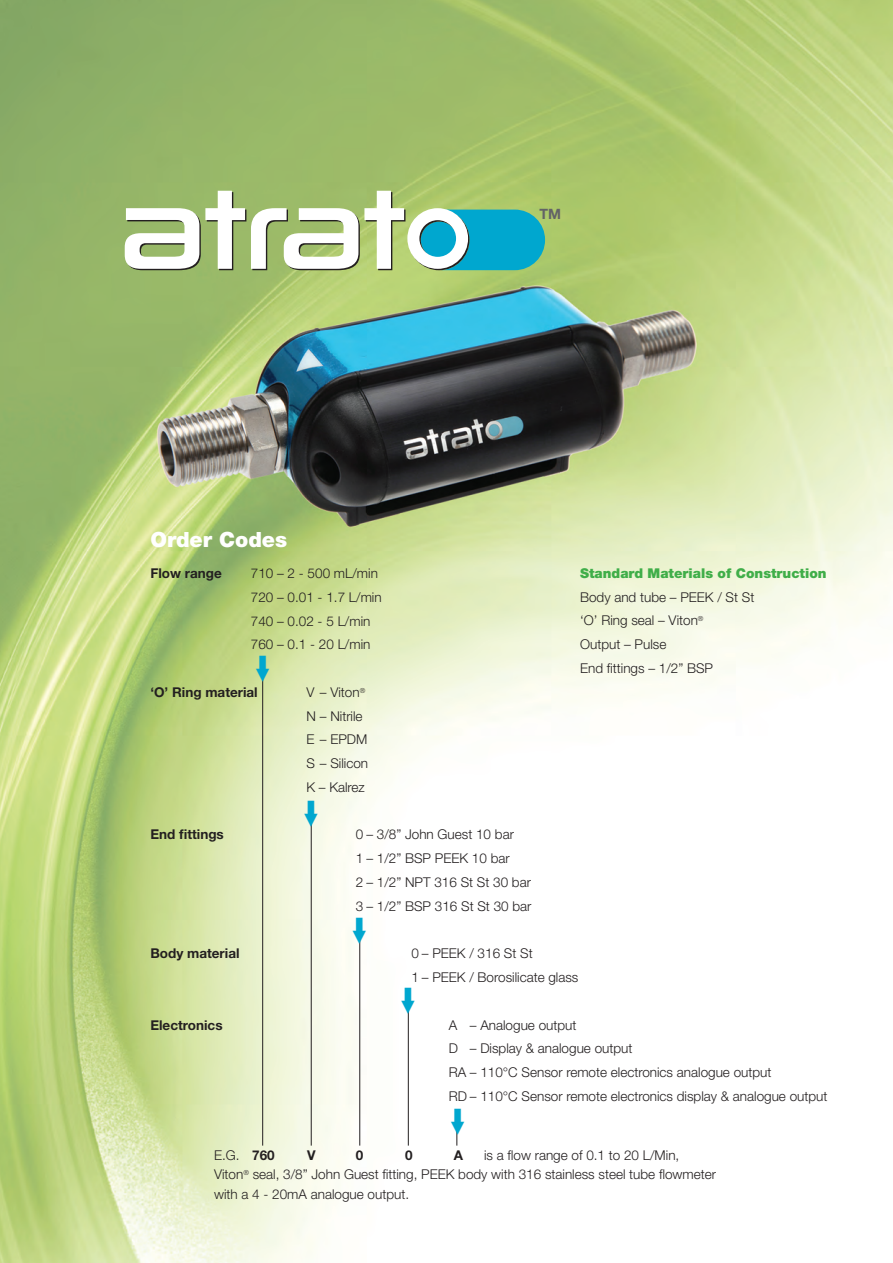
<style>
.page{position:relative;width:893px;height:1263px;background:#fff}
.page>*{position:absolute;margin:0;border:0;box-sizing:border-box;transform-origin:0 0}
.t1{font:900 21px "Helvetica Neue";color:#fff}
.t2{font:700 14.25px "Helvetica Neue LT Pro";color:#636366}
.Paragraph{font:300 13.5px/19.5px "Helvetica Neue";color:#231f20}
.Paragraph-2{font:700 13.5px "Helvetica Neue";color:#231f20}
.Paragraph-3{font:900 13.5px "Helvetica Neue";color:#40ae49}
.s1{font-weight:700}
</style>
<div class="page">
<img style="left:0;top:0;width:893px;height:1263px">
<svg style="left:125px;top:191px;width:420px;height:79px"></svg>
<hr style="left:262px;top:678px;width:1px;height:467px;background:#231f20">
<hr style="left:311px;top:817px;width:1px;height:328px;background:#231f20">
<hr style="left:359px;top:921px;width:1px;height:224px;background:#231f20">
<hr style="left:408px;top:993px;width:1px;height:152px;background:#231f20">
<svg style="left:256px;top:655px;width:13px;height:27px"></svg>
<svg style="left:305px;top:800px;width:13px;height:26px"></svg>
<svg style="left:353px;top:918px;width:13px;height:26px"></svg>
<svg style="left:402px;top:987px;width:13px;height:27px"></svg>
<svg style="left:451px;top:1108px;width:13px;height:37px"></svg>
<p class="t1" style="left:150px;top:527px;width:138px">Order Codes</p>
<p class="t2" style="left:539px;top:205px;width:23px">TM</p>
<p class="Paragraph-3" style="left:580px;top:565px;width:248px">Standard Materials of Construction</p>
<p class="Paragraph" style="left:580px;top:587px;width:176px">Body and tube – PEEK / St St</p>
<p class="Paragraph" style="left:580px;top:611px;width:125px">‘O’ Ring seal – Viton<sup>®</sup></p>
<p class="Paragraph" style="left:580px;top:634px;width:88px">Output – Pulse</p>
<p class="Paragraph" style="left:580px;top:658px;width:135px">End fittings – 1/2” BSP</p>
<p class="Paragraph-2" style="left:150px;top:565px;width:73px">Flow range</p>
<p class="Paragraph" style="left:251px;top:563px;width:129px">710 – 2 - 500 mL/min</p>
<p class="Paragraph" style="left:251px;top:587px;width:132px">720 – 0.01 - 1.7 L/min</p>
<p class="Paragraph" style="left:251px;top:611px;width:121px">740 – 0.02 - 5 L/min</p>
<p class="Paragraph" style="left:251px;top:635px;width:121px">760 – 0.1 - 20 L/min</p>
<p class="Paragraph-2" style="left:150px;top:684px;width:109px">‘O’ Ring material</p>
<p class="Paragraph" style="left:306px;top:682px;width:60px">V – Viton<sup>®</sup></p>
<p class="Paragraph" style="left:306px;top:706px;width:58px">N – Nitrile</p>
<p class="Paragraph" style="left:306px;top:730px;width:63px">E – EPDM</p>
<p class="Paragraph" style="left:306px;top:753px;width:63px">S – Silicon</p>
<p class="Paragraph" style="left:306px;top:777px;width:60px">K – Kalrez</p>
<p class="Paragraph-2" style="left:150px;top:826px;width:75px">End fittings</p>
<p class="Paragraph" style="left:356px;top:825px;width:160px">0 – 3/8” John Guest 10 bar</p>
<p class="Paragraph" style="left:356px;top:848px;width:155px">1 – 1/2” BSP PEEK 10 bar</p>
<p class="Paragraph" style="left:356px;top:872px;width:177px">2 – 1/2” NPT 316 St St 30 bar</p>
<p class="Paragraph" style="left:356px;top:896px;width:177px">3 – 1/2” BSP 316 St St 30 bar</p>
<p class="Paragraph-2" style="left:150px;top:945px;width:91px">Body material</p>
<p class="Paragraph" style="left:411px;top:943px;width:123px">0 – PEEK / 316 St St</p>
<p class="Paragraph" style="left:411px;top:967px;width:169px">1 – PEEK / Borosilicate glass</p>
<p class="Paragraph-2" style="left:150px;top:1016px;width:74px">Electronics</p>
<p class="Paragraph" style="left:449px;top:1015px;width:129px">A – Analogue output</p>
<p class="Paragraph" style="left:449px;top:1038px;width:185px">D – Display &amp; analogue output</p>
<p class="Paragraph" style="left:449px;top:1062px;width:324px">RA – 110°C Sensor remote electronics analogue output</p>
<p class="Paragraph" style="left:449px;top:1086px;width:380px">RD – 110°C Sensor remote electronics display &amp; analogue output</p>
<p class="Paragraph" style="left:214px;top:1145px;width:504px;text-indent:270px">is a flow range of 0.1 to 20 L/Min,<br>Viton<sup>®</sup> seal, 3/8” John Guest fitting, PEEK body with 316 stainless steel tube flowmeter with a 4 - 20mA analogue output.</p>
<p class="Paragraph" style="left:214px;top:1145px;width:62px">E.G. <span class="s1">760</span></p>
<p class="Paragraph-2" style="left:307px;top:1147px;width:10px">V</p>
<p class="Paragraph-2" style="left:356px;top:1147px;width:9px">0</p>
<p class="Paragraph-2" style="left:405px;top:1147px;width:9px">0</p>
<p class="Paragraph-2" style="left:454px;top:1147px;width:11px">A</p>
</div>
